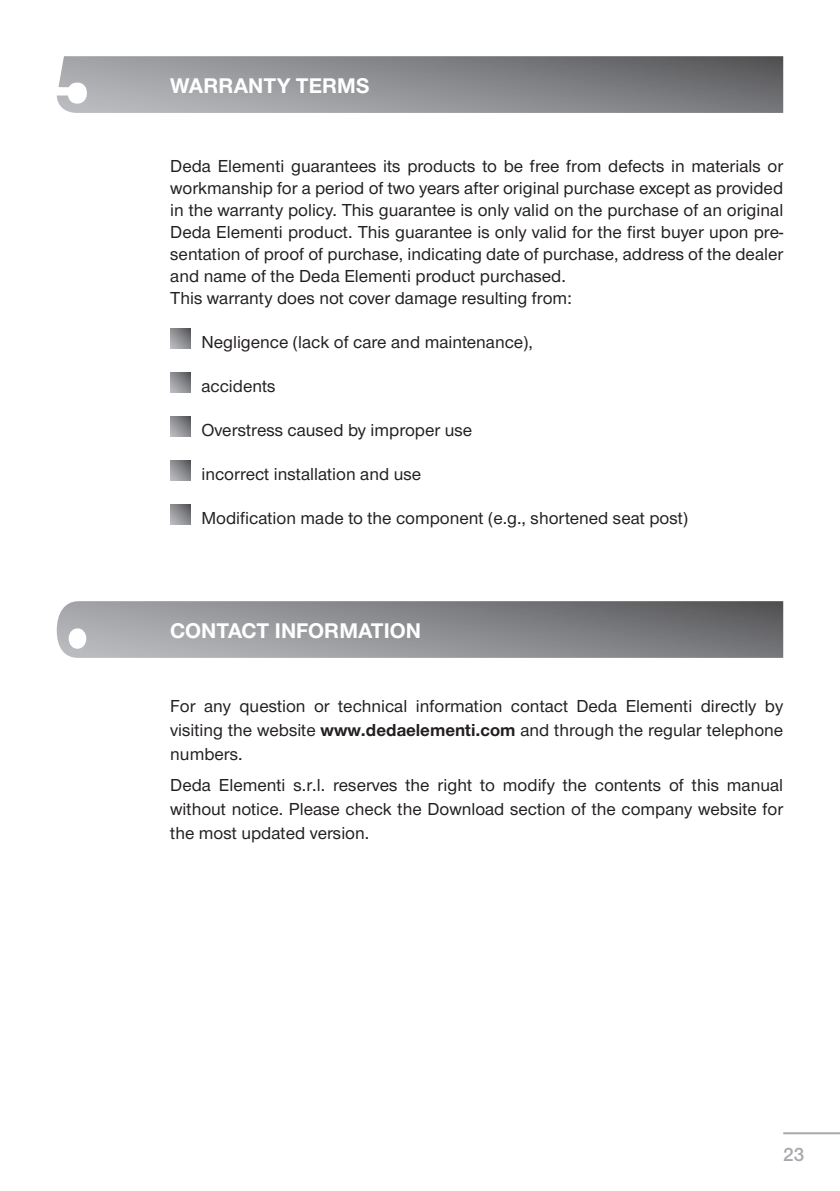
<style>
.page{position:relative;width:840px;height:1191px;background:#fff}
.page>*{position:absolute;margin:0;border:0;box-sizing:border-box;transform-origin:0 0}
.t1{font:700 22px "Nimbus San Nov";color:#fff}
.t2{font:20px "Nimbus San Nov Sem Bol";color:#a8a9ad}
.t3{font:500 18px/22px "Nimbus San Nov";color:#231f20;text-align:justify}
.s1{font-weight:700}
</style>
<div class="page">
<hr style="left:782px;top:1132px;width:57px;height:2px;background:#a8a9ad">
<svg style="left:57px;top:56px;width:725px;height:57px;background:#8e8f92"></svg>
<svg style="left:170px;top:328px;width:20px;height:20px"></svg>
<svg style="left:170px;top:372px;width:20px;height:20px"></svg>
<svg style="left:170px;top:416px;width:20px;height:20px"></svg>
<svg style="left:170px;top:460px;width:20px;height:20px"></svg>
<svg style="left:170px;top:504px;width:20px;height:20px"></svg>
<svg style="left:57px;top:601px;width:725px;height:57px;background:#8d8f92"></svg>
<p class="t1" style="left:170px;top:73px;width:35px">WARRA</p>
<p class="t1" style="left:248px;top:73px;width:64px">NTY TERMS</p>
<p class="t3" style="left:170px;top:155px;width:614px;text-align:left">Deda Elementi guarantees its products to be free from defects in materials or workmanship for a period of two years after original purchase except as provided in the warranty policy. This guarantee is only valid on the purchase of an original Deda Elementi product. This guarantee is only valid for the first buyer upon pre&shy;sentation of proof of purchase, indicating date of purchase, address of the dealer and name of the Deda Elementi product purchased.<br>This warranty does not cover damage resulting from:</p>
<p class="t3" style="left:201px;top:331px;width:333px">Negligence (lack of care and maintenance),</p>
<p class="t3" style="left:201px;top:375px;width:75px">accidents</p>
<p class="t3" style="left:201px;top:419px;width:272px">Overstress caused by improper use</p>
<p class="t3" style="left:201px;top:463px;width:221px">incorrect installation and use</p>
<p class="t3" style="left:201px;top:507px;width:488px">Modification made to the component (e.g., shortened seat post)</p>
<p class="t1" style="left:170px;top:617px;width:153px">CONTACT INFORMATIO</p>
<p class="t1" style="left:405px;top:617px;width:17px">N</p>
<p class="t3" style="left:170px;top:694px;width:614px;line-height:24px">For any question or technical information contact Deda Elementi directly by visiting the website <span class="s1">www.dedaelementi.com</span> and through the regular telephone numbers.</p>
<p class="t3" style="left:170px;top:773px;width:614px;line-height:24px">Deda Elementi s.r.l. reserves the right to modify the contents of this manual without notice. Please check the Download section of the company website for the most updated version.</p>
<p class="t2" style="left:782px;top:1142px;width:23px">23</p>
</div>
